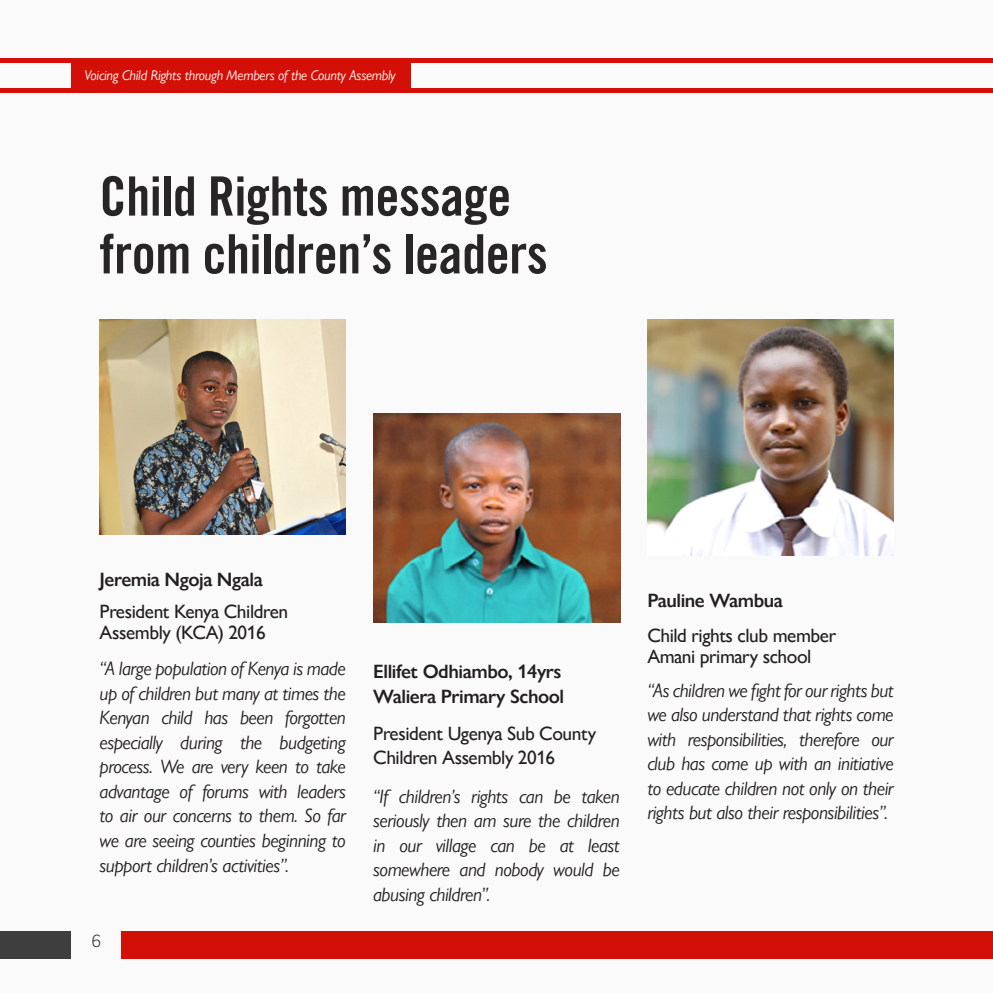
<style>
.page{position:relative;width:993px;height:993px;background:#fff}
.page>*{position:absolute;margin:0;border:0;box-sizing:border-box;transform-origin:0 0}
.t1{font:54.25px/57.8px "Trade Gothic LT Std Bd Cn 20";letter-spacing:-.01em;color:#282526}
.t2{font:italic 19.25px/24.5px "Gill Sans Nova";letter-spacing:-.025em;color:#231f20;text-align:justify}
.t3{font:500 19.25px/21px "Gill Sans Nova";letter-spacing:-.025em;color:#231f20}
.t4{font:600 19.25px "Gill Sans Nova";letter-spacing:-.025em;color:#231f20}
.t5{font:300 17.5px "Haboro Sans Norm";color:#231f20}
.t6{font:italic 14px "Gill Sans Nova";letter-spacing:-.02em;color:#fff}
</style>
<div class="page">
<div style="left:0;top:0;width:992px;height:992px;background:#fafafa"></div>
<div style="left:410px;top:58px;width:582px;height:5px;background:#d31007"></div>
<div style="left:0;top:58px;width:71px;height:5px;background:#d31007"></div>
<div style="left:410px;top:88px;width:582px;height:5px;background:#d31007"></div>
<div style="left:0;top:88px;width:71px;height:5px;background:#d31007"></div>
<div style="left:122px;top:931px;width:870px;height:27px;background:#d31007"></div>
<div style="left:0;top:931px;width:71px;height:27px;background:#3e3e3f"></div>
<div style="left:71px;top:58px;width:339px;height:35px;background:#d31007"></div>
<img style="left:99px;top:319px;width:246px;height:215px">
<img style="left:647px;top:319px;width:246px;height:236px">
<img style="left:373px;top:413px;width:247px;height:209px">
<p class="t6" style="left:85px;top:66px;width:312px">Voicing Child Rights through Members of the County Assembly</p>
<p class="t1" style="left:99px;top:167px;width:449px">Child Rights message from children’s leaders</p>
<p class="t4" style="left:99px;top:567px;width:165px">Jeremia Ngoja Ngala</p>
<p class="t3" style="left:99px;top:600px;width:190px">President Kenya Children<br>Assembly (KCA) 2016</p>
<p class="t2" style="left:99px;top:656px;width:248px">“A large population of Kenya is made up of children but many at times the Kenyan child has been forgotten especially during the budgeting process. We are very keen to take advantage of forums with leaders to air our concerns to them. So far we are seeing counties beginning to support children’s activities”.</p>
<p class="t5" style="left:91px;top:930px;width:11px">6</p>
<p class="t4" style="left:373px;top:659px;width:190px">Ellifet Odhiambo, 14yrs</p>
<p class="t4" style="left:373px;top:684px;width:192px">Waliera Primary School</p>
<p class="t3" style="left:373px;top:720px;width:224px;line-height:24.5px">President Ugenya Sub County<br>Children Assembly 2016</p>
<p class="t2" style="left:373px;top:783px;width:248px">“If children’s rights can be taken seriously then am sure the children in our village can be at least somewhere and nobody would be abusing children”.</p>
<p class="t4" style="left:647px;top:588px;width:137px">Pauline Wambua</p>
<p class="t3" style="left:647px;top:624px;width:190px">Child rights club member</p>
<p class="t3" style="left:647px;top:645px;width:166px">Amani primary school</p>
<p class="t2" style="left:647px;top:677px;width:248px">“As children we fight for our rights but we also understand that rights come with responsibilities, therefore our club has come up with an initiative to educate children not only on their rights but also their responsibilities”.</p>
</div>
